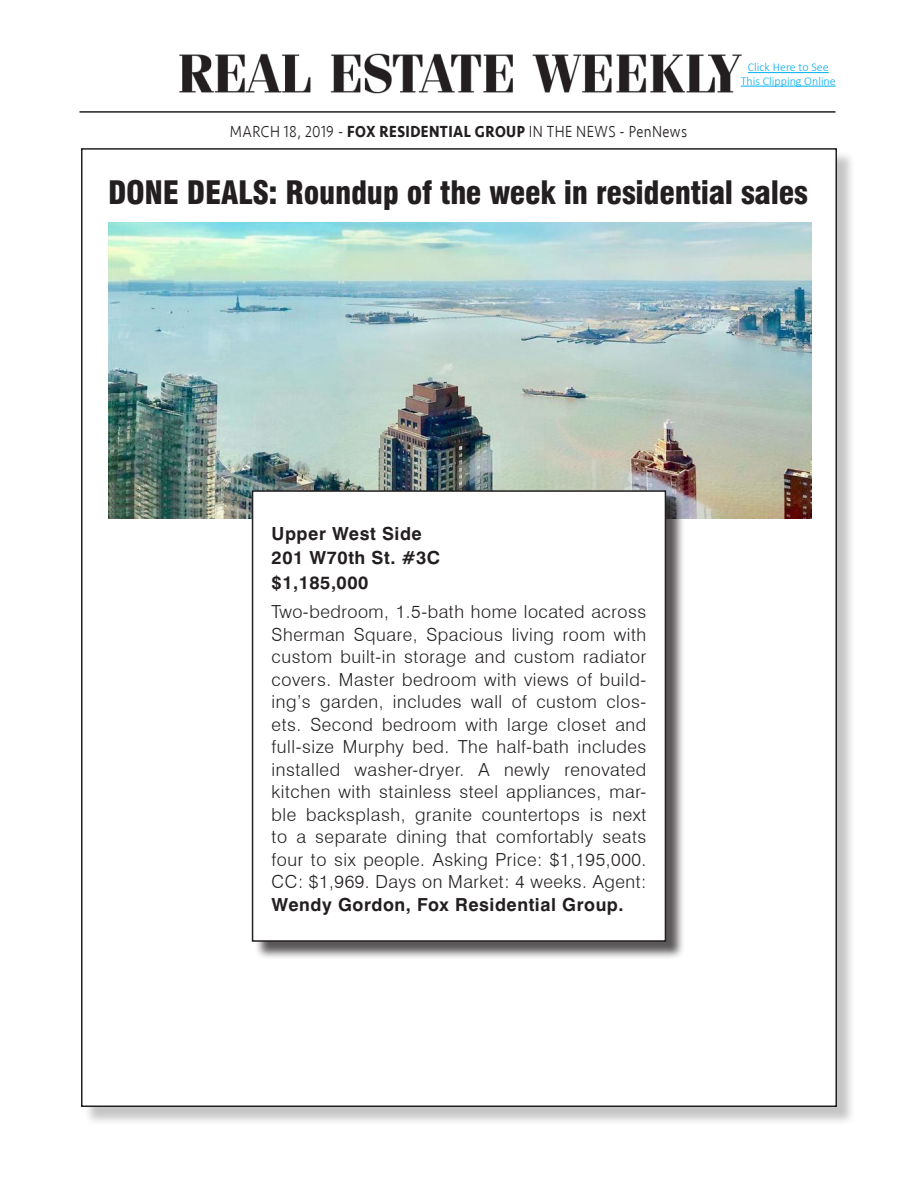
<style>
.page{position:relative;width:918px;height:1188px;background:#fff}
.page>*{position:absolute;margin:0;border:0;box-sizing:border-box;transform-origin:0 0}
.t1{font:900 condensed 31.5px "Swiss 721 BT";letter-spacing:-.01em;color:#231f20}
.t2{font:300 18px/22.5px "Swiss 721 BT";letter-spacing:.03em;color:#231f20;text-align:justify}
.t3{font:700 18px "Swiss 721 BT";letter-spacing:.03em;color:#231f20}
.t4{font:300 16.5px "Seravek";letter-spacing:.03em;color:#231f20;scale:.88 1}
.t5{font:300 12px "Calibri";color:#00aeef}
.s1{font-weight:700}
</style>
<div class="page">
<img style="left:179px;top:53px;width:568px;height:41px">
<div style="left:83px;top:151px;width:772px;height:975px;background:#231f20;opacity:.26"></div>
<div style="left:82px;top:149px;width:754px;height:957px;background:#fff"></div>
<hr style="left:80px;top:111px;width:756px;height:2px;background:#231f20">
<hr style="left:748px;top:72px;width:81px;height:1px;background:#00aeef">
<hr style="left:741px;top:86px;width:95px;height:1px;background:#00aeef">
<img style="left:108px;top:222px;width:703px;height:296px">
<div style="left:254px;top:493px;width:431px;height:467px;background:#231f20;opacity:.75"></div>
<div style="left:253px;top:491px;width:412px;height:450px;background:#fff"></div>
<div style="left:252px;top:490px;width:414px;height:452px;border:2px solid #231f20"></div>
<p class="t4" style="left:230px;top:121px;width:521px">MARCH 18, 2019 - <span class="s1">FOX RESIDENTIAL GROUP</span> IN THE NEWS - PenNews</p>
<p class="t5" style="left:748px;top:60px;width:82px">Click Here to See</p>
<p class="t5" style="left:741px;top:73px;width:97px">This Clipping Online</p>
<p class="t1" style="left:108px;top:174px;width:701px">DONE DEALS: Roundup of the week in residential sales</p>
<p class="t3" style="left:272px;top:522px;width:152px">Upper West Side</p>
<p class="t3" style="left:272px;top:547px;width:170px">201 W70th St. #3C</p>
<p class="t3" style="left:272px;top:572px;width:98px">$1,185,000</p>
<p class="t2" style="left:272px;top:600px;width:376px">Two-bedroom, 1.5-bath home located across Sherman Square, Spacious living room with custom built-in storage and custom radiator covers. Master bedroom with views of build&shy;ing’s garden, includes wall of custom clos&shy;ets. Second bedroom with large closet and full-size Murphy bed. The half-bath includes installed washer-dryer. A newly renovated kitchen with stainless steel appliances, mar&shy;ble backsplash, granite countertops is next to a separate dining that comfortably seats four to six people. Asking Price: $1,195,000.<br>CC: $1,969. Days on Market: 4 weeks. Agent:<br><span class="s1">Wendy Gordon, Fox Residential Group.</span></p>
</div>
